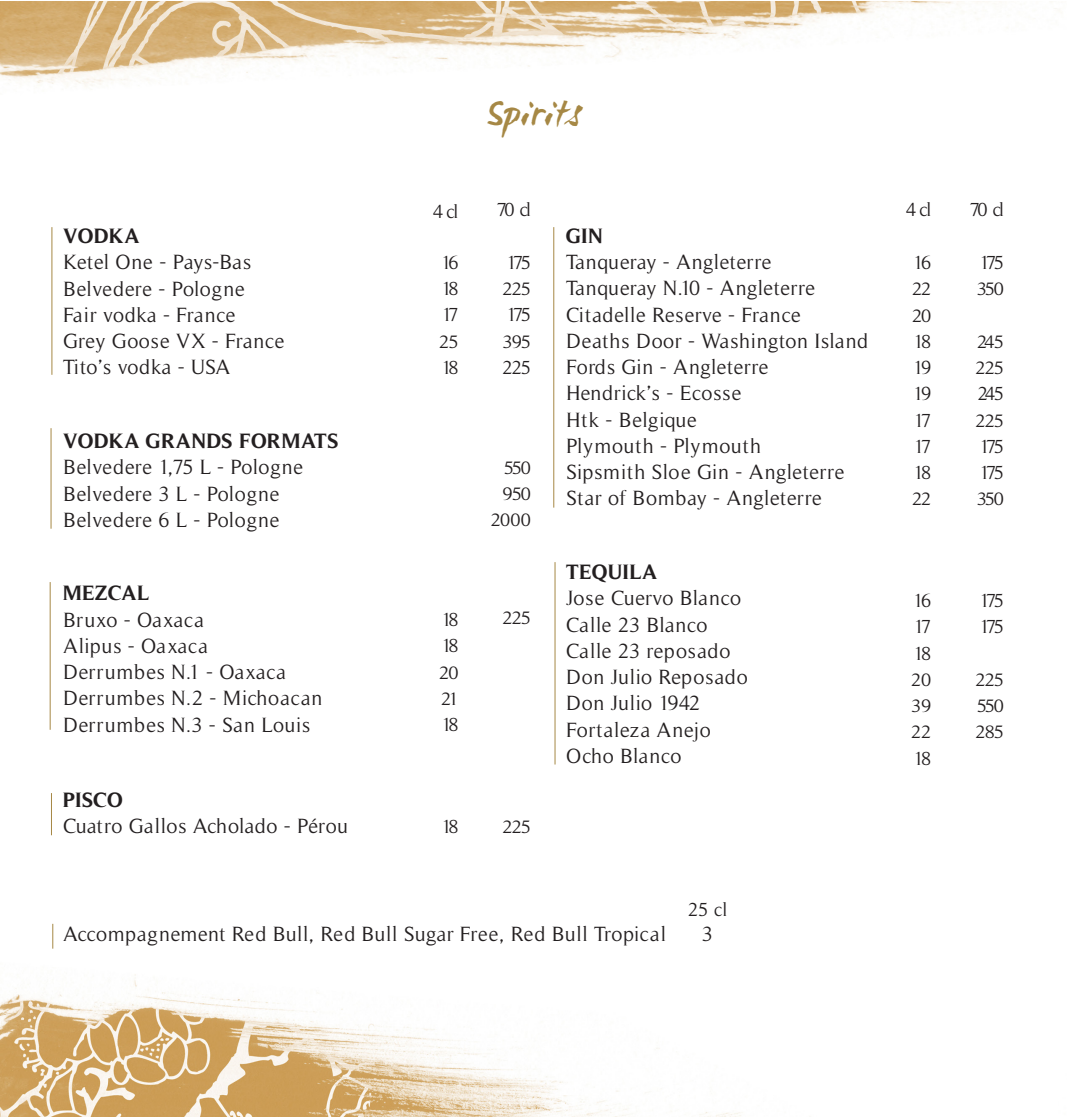
<style>
.page{position:relative;width:1067px;height:1117px;background:#fff}
.page>*{position:absolute;margin:0;border:0;box-sizing:border-box;transform-origin:0 0}
.t1{font:38.5px "WC Mano Negra Bta";color:#a68845}
.t2{font:21px "Timeless";letter-spacing:.025em;color:#231f20}
.t3{font:21px "Timeless";color:#231f20}
.t4{font:700 21px "Timeless";letter-spacing:.01em;color:#231f20}
.t5{font:19.25px "Timeless";letter-spacing:-.125em;color:#231f20}
.t6{font:18.2px "Timeless";letter-spacing:-.05em;color:#231f20;scale:1.05 1}
</style>
<div class="page">
<img style="left:0;top:1px;width:1057px;height:1115px">
<hr style="left:51px;top:227px;width:1px;height:148px;background:#a68845">
<hr style="left:553px;top:227px;width:1px;height:280px;background:#a68845">
<hr style="left:554px;top:562px;width:1px;height:202px;background:#a68845">
<hr style="left:51px;top:428px;width:1px;height:100px;background:#a68845">
<hr style="left:50px;top:582px;width:1px;height:147px;background:#a68845">
<hr style="left:51px;top:792px;width:1px;height:43px;background:#a68845">
<svg style="left:52px;top:923px;width:1px;height:25px"></svg>
<p class="t4" style="left:63px;top:223px;width:79px">VODKA</p>
<p class="t3" style="left:63px;top:250px;width:190px">Ketel One - Pays-Bas</p>
<p class="t2" style="left:63px;top:277px;width:183px">Belvedere - Pologne</p>
<p class="t2" style="left:63px;top:303px;width:174px">Fair vodka - France</p>
<p class="t2" style="left:63px;top:329px;width:223px">Grey Goose VX - France</p>
<p class="t3" style="left:63px;top:355px;width:169px">Tito’s vodka - USA</p>
<p class="t4" style="left:63px;top:428px;width:277px">VODKA GRANDS FORMATS</p>
<p class="t2" style="left:63px;top:455px;width:242px">Belvedere 1,75 L - Pologne</p>
<p class="t2" style="left:63px;top:481px;width:218px">Belvedere 3 L - Pologne</p>
<p class="t2" style="left:63px;top:508px;width:218px">Belvedere 6 L - Pologne</p>
<p class="t4" style="left:63px;top:580px;width:88px">MEZCAL</p>
<p class="t2" style="left:63px;top:607px;width:142px">Bruxo - Oaxaca</p>
<p class="t2" style="left:63px;top:634px;width:146px">Alipus - Oaxaca</p>
<p class="t2" style="left:63px;top:660px;width:224px">Derrumbes N.1 - Oaxaca</p>
<p class="t2" style="left:63px;top:686px;width:261px">Derrumbes N.2 - Michoacan</p>
<p class="t2" style="left:63px;top:712px;width:249px">Derrumbes N.3 - San Louis</p>
<p class="t4" style="left:63px;top:787px;width:62px">PISCO</p>
<p class="t2" style="left:63px;top:814px;width:286px">Cuatro Gallos Acholado - Pérou</p>
<p class="t5" style="left:433px;top:201px;width:27px">4 cl</p>
<p class="t5" style="left:441px;top:251px;width:19px">16</p>
<p class="t5" style="left:441px;top:278px;width:19px">18</p>
<p class="t5" style="left:442px;top:304px;width:18px">17</p>
<p class="t6" style="left:439px;top:331px;width:20px">25</p>
<p class="t5" style="left:441px;top:356px;width:19px">18</p>
<p class="t5" style="left:441px;top:608px;width:19px">18</p>
<p class="t5" style="left:441px;top:635px;width:19px">18</p>
<p class="t6" style="left:439px;top:662px;width:20px">20</p>
<p class="t6" style="left:441px;top:688px;width:18px">21</p>
<p class="t5" style="left:441px;top:713px;width:19px">18</p>
<p class="t5" style="left:441px;top:815px;width:19px">18</p>
<p class="t1" style="left:485px;top:89px;width:97px">Spirits</p>
<p class="t5" style="left:497px;top:199px;width:36px">70 cl</p>
<p class="t5" style="left:506px;top:251px;width:26px">175</p>
<p class="t6" style="left:502px;top:279px;width:29px">225</p>
<p class="t5" style="left:506px;top:304px;width:26px">175</p>
<p class="t6" style="left:502px;top:331px;width:29px">395</p>
<p class="t5" style="left:502px;top:356px;width:30px">225</p>
<p class="t6" style="left:504px;top:457px;width:27px">550</p>
<p class="t6" style="left:502px;top:483px;width:29px">950</p>
<p class="t6" style="left:491px;top:510px;width:40px">2000</p>
<p class="t6" style="left:502px;top:608px;width:29px">225</p>
<p class="t6" style="left:502px;top:816px;width:29px">225</p>
<p class="t4" style="left:566px;top:223px;width:39px">GIN</p>
<p class="t3" style="left:566px;top:250px;width:207px">Tanqueray - Angleterre</p>
<p class="t3" style="left:566px;top:276px;width:251px">Tanqueray N.10 - Angleterre</p>
<p class="t2" style="left:566px;top:303px;width:236px">Citadelle Reserve - France</p>
<p class="t2" style="left:566px;top:329px;width:304px">Deaths Door - Washington Island</p>
<p class="t2" style="left:566px;top:355px;width:204px">Fords Gin - Angleterre</p>
<p class="t2" style="left:566px;top:381px;width:177px">Hendrick’s - Ecosse</p>
<p class="t2" style="left:566px;top:408px;width:132px">Htk - Belgique</p>
<p class="t2" style="left:566px;top:434px;width:196px">Plymouth - Plymouth</p>
<p class="t2" style="left:566px;top:460px;width:280px">Sipsmith Sloe Gin - Angleterre</p>
<p class="t2" style="left:566px;top:486px;width:257px">Star of Bombay - Angleterre</p>
<p class="t4" style="left:566px;top:559px;width:94px">TEQUILA</p>
<p class="t3" style="left:566px;top:586px;width:177px">Jose Cuervo Blanco</p>
<p class="t2" style="left:566px;top:612px;width:143px">Calle 23 Blanco</p>
<p class="t2" style="left:566px;top:639px;width:166px">Calle 23 reposado</p>
<p class="t2" style="left:566px;top:665px;width:183px">Don Julio Reposado</p>
<p class="t2" style="left:566px;top:691px;width:136px">Don Julio 1942</p>
<p class="t2" style="left:566px;top:717px;width:146px">Fortaleza Anejo</p>
<p class="t2" style="left:566px;top:744px;width:117px">Ocho Blanco</p>
<p class="t5" style="left:688px;top:898px;width:41px">25 cl</p>
<p class="t2" style="left:63px;top:922px;width:604px">Accompagnement Red Bull, Red Bull Sugar Free, Red Bull Tropical</p>
<p class="t2" style="left:702px;top:922px;width:13px">3</p>
<p class="t5" style="left:906px;top:199px;width:27px">4 cl</p>
<p class="t5" style="left:913px;top:252px;width:20px">16</p>
<p class="t6" style="left:912px;top:279px;width:20px">22</p>
<p class="t6" style="left:912px;top:305px;width:20px">20</p>
<p class="t5" style="left:913px;top:330px;width:20px">18</p>
<p class="t5" style="left:913px;top:357px;width:20px">19</p>
<p class="t5" style="left:913px;top:383px;width:20px">19</p>
<p class="t5" style="left:913px;top:409px;width:19px">17</p>
<p class="t5" style="left:913px;top:435px;width:19px">17</p>
<p class="t5" style="left:913px;top:462px;width:20px">18</p>
<p class="t6" style="left:912px;top:489px;width:20px">22</p>
<p class="t5" style="left:913px;top:589px;width:20px">16</p>
<p class="t5" style="left:913px;top:616px;width:19px">17</p>
<p class="t5" style="left:913px;top:642px;width:20px">18</p>
<p class="t6" style="left:911px;top:669px;width:21px">20</p>
<p class="t6" style="left:911px;top:695px;width:21px">39</p>
<p class="t6" style="left:911px;top:722px;width:21px">22</p>
<p class="t5" style="left:913px;top:747px;width:20px">18</p>
<p class="t5" style="left:969px;top:199px;width:36px">70 cl</p>
<p class="t5" style="left:979px;top:252px;width:26px">175</p>
<p class="t6" style="left:976px;top:279px;width:27px">350</p>
<p class="t6" style="left:977px;top:331px;width:27px">245</p>
<p class="t6" style="left:975px;top:358px;width:29px">225</p>
<p class="t5" style="left:977px;top:383px;width:28px">245</p>
<p class="t6" style="left:975px;top:410px;width:29px">225</p>
<p class="t5" style="left:979px;top:435px;width:26px">175</p>
<p class="t5" style="left:979px;top:462px;width:26px">175</p>
<p class="t6" style="left:976px;top:489px;width:27px">350</p>
<p class="t5" style="left:979px;top:589px;width:26px">175</p>
<p class="t5" style="left:979px;top:616px;width:26px">175</p>
<p class="t6" style="left:975px;top:669px;width:29px">225</p>
<p class="t6" style="left:976px;top:695px;width:27px">550</p>
<p class="t6" style="left:975px;top:722px;width:29px">285</p>
</div>
